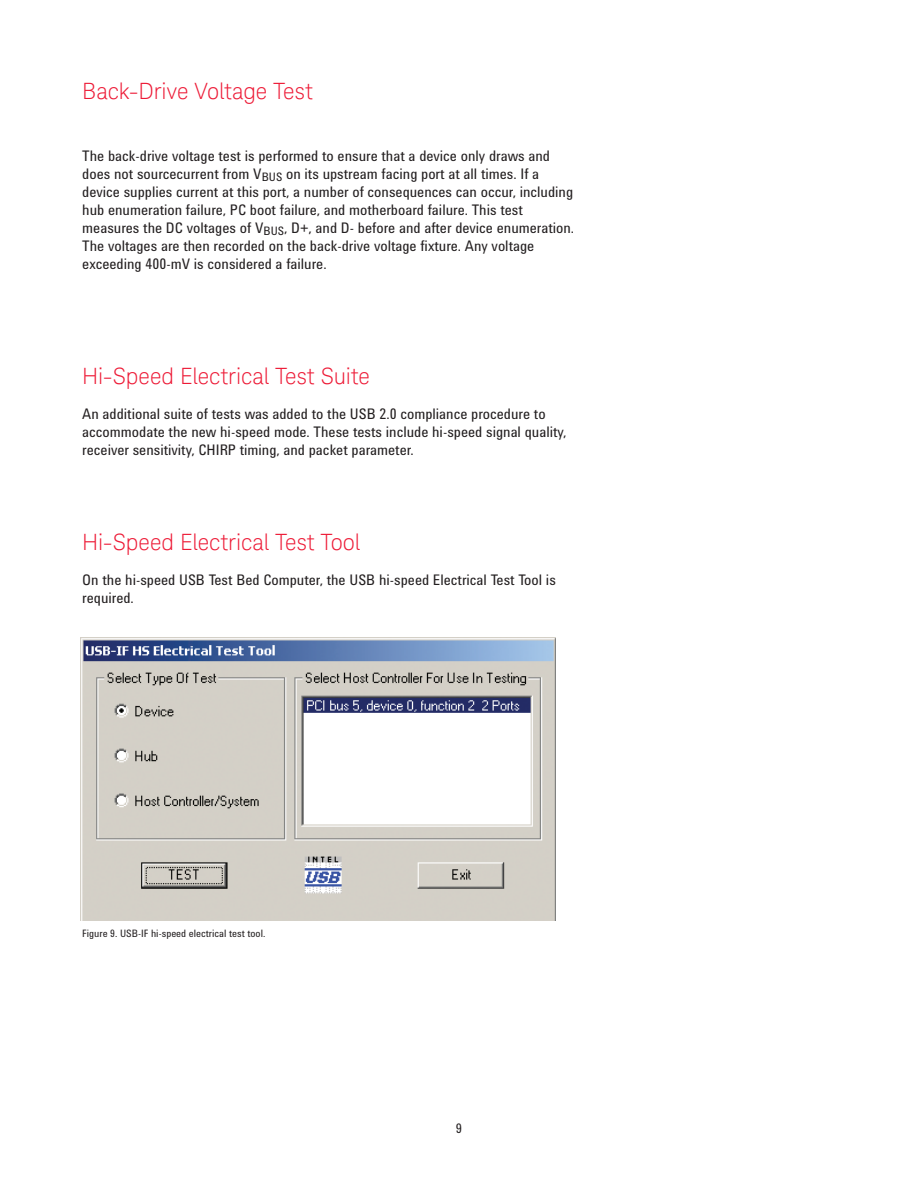
<style>
.page{position:relative;width:918px;height:1188px;background:#fff}
.page>*{position:absolute;margin:0;border:0;box-sizing:border-box;transform-origin:0 0}
.t1{font:300 22.5px "Keysight Sans";letter-spacing:-.005em;color:#ed1a36}
.t2{font:15px/18px "Agilent Condensed CFF";color:#231f20}
.t3{font:13.5px "Agilent Condensed CFF";color:#231f20}
.t4{font:10.5px "Agilent Condensed CFF";color:#231f20}
</style>
<div class="page">
<img style="left:81px;top:637px;width:474px;height:284px">
<h1 class="t1" style="left:82px;top:78px;width:232px">Back-Drive Voltage Test</h1>
<p class="t2" style="left:82px;top:146px;width:493px">The back-drive voltage test is performed to ensure that a device only draws and does not sourcecurrent from V<sub>BUS</sub> on its upstream facing port at all times. If a device supplies current at this port, a number of consequences can occur, including hub enumeration failure, PC boot failure, and motherboard failure. This test measures the DC voltages of V<sub>BUS</sub>, D+, and D- before and after device enumeration.<br>The voltages are then recorded on the back-drive voltage fixture. Any voltage exceeding 400‑mV is considered a failure.</p>
<h1 class="t1" style="left:82px;top:363px;width:289px">Hi-Speed Electrical Test Suite</h1>
<p class="t2" style="left:82px;top:404px;width:486px">An additional suite of tests was added to the USB 2.0 compliance procedure to accommodate the new hi-speed mode. These tests include hi-speed signal quality, receiver sensitivity, CHIRP timing, and packet parameter.</p>
<h1 class="t1" style="left:82px;top:529px;width:280px">Hi-Speed Electrical Test Tool</h1>
<p class="t2" style="left:82px;top:570px;width:475px">On the hi-speed USB Test Bed Computer, the USB hi-speed Electrical Test Tool is required.</p>
<p class="t4" style="left:82px;top:926px;width:185px">Figure 9. USB-IF hi-speed electrical test tool.</p>
<p class="t3" style="left:456px;top:1118px;width:8px">9</p>
</div>
